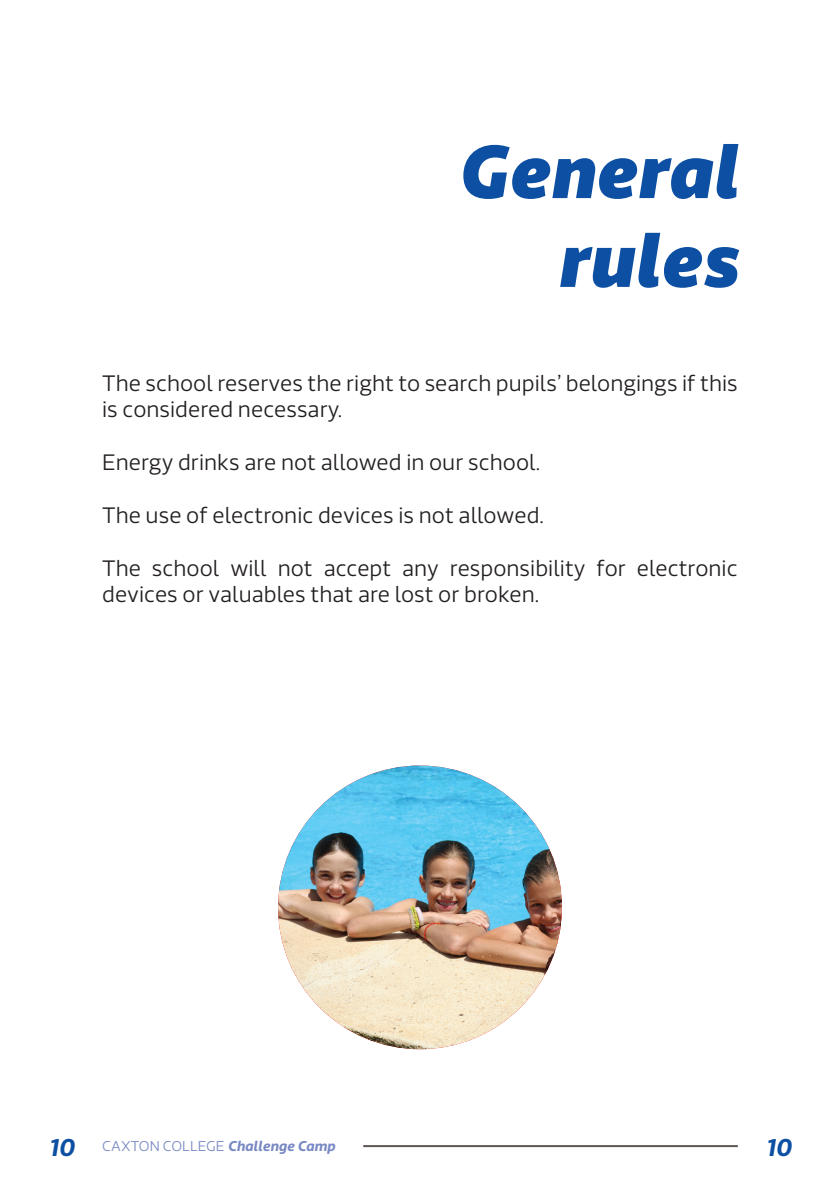
<style>
.page{position:relative;width:840px;height:1191px;background:#fff}
.page>*{position:absolute;margin:0;border:0;box-sizing:border-box;transform-origin:0 0}
.t1{font:italic 900 74px "Riona Sans";color:#0d50a3}
.t2{font:italic 700 24px "Riona Sans";color:#0d50a3}
.t3{font:300 22px/26.4px "Riona Sans";color:#231f20}
.t4{font:300 14px "Riona Sans";color:#7888c3}
.s1{font-weight:700;font-style:italic;font-size:24px;color:#0d50a3}
.s2{font-weight:700;font-style:italic}
</style>
<div class="page">
<hr style="left:363px;top:1145px;width:374px;height:2px;background:#5e5553">
<img style="left:278px;top:765px;width:283px;height:284px;border-radius:142px">
<p class="t1" style="left:456px;top:123px;width:282px">General</p>
<p class="t1" style="left:556px;top:212px;width:183px">rules</p>
<p class="t3" style="left:102px;top:370px;width:636px">The school reserves the right to search pupils’ belongings if this is considered necessary.</p>
<p class="t3" style="left:102px;top:449px;width:439px">Energy drinks are not allowed in our school.</p>
<p class="t3" style="left:102px;top:502px;width:443px">The use of electronic devices is not allowed.</p>
<p class="t3" style="left:102px;top:555px;width:636px">The school will not accept any responsibility for electronic devices or valuables that are lost or broken.</p>
<p class="t4" style="left:49px;top:1137px;width:288px"><span class="s1">10</span> CAXTON COLLEGE <span class="s2">Challenge Camp</span></p>
<p class="t2" style="left:765px;top:1131px;width:27px">10</p>
</div>
